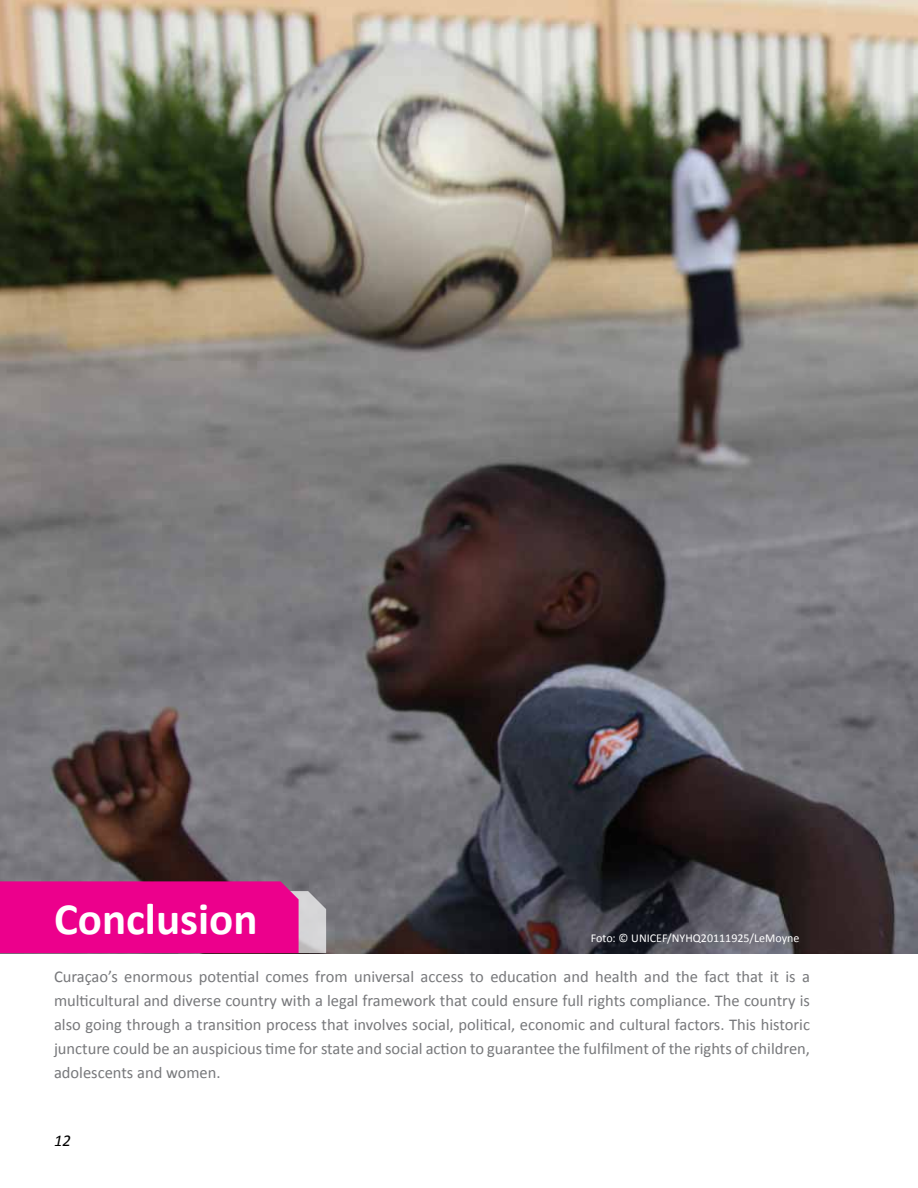
<style>
.page{position:relative;width:918px;height:1188px;background:#fff}
.page>*{position:absolute;margin:0;border:0;box-sizing:border-box;transform-origin:0 0}
.t1{font:700 45px "Calibri";color:#fff}
.t2{font:16.5px/24px "Calibri";color:#77787b;text-align:justify}
.t3{font:italic 16.5px "Calibri";color:#000}
.t4{font:12px "Calibri";color:#fff}
</style>
<div class="page">
<img style="left:0;top:0;width:918px;height:953px">
<svg style="left:0;top:881px;width:326px;height:72px;background:#e61190"></svg>
<h1 class="t1" style="left:54px;top:890px;width:205px">CONCLUSION</h1>
<p class="t4" style="left:591px;top:930px;width:210px">Foto: © UNICEF/NYHQ20111925/LeMoyne</p>
<p class="t2" style="left:54px;top:965px;width:758px">Curaçao’s enormous potential comes from universal access to education and health and the fact that it is a multicultural and diverse country with a legal framework that could ensure full rights compliance. The country is also going through a transition process that involves social, political, economic and cultural factors. This historic juncture could be an auspicious time for state and social action to guarantee the fulfilment of the rights of children, adolescents and women.</p>
<p class="t3" style="left:54px;top:1130px;width:18px">12</p>
</div>
